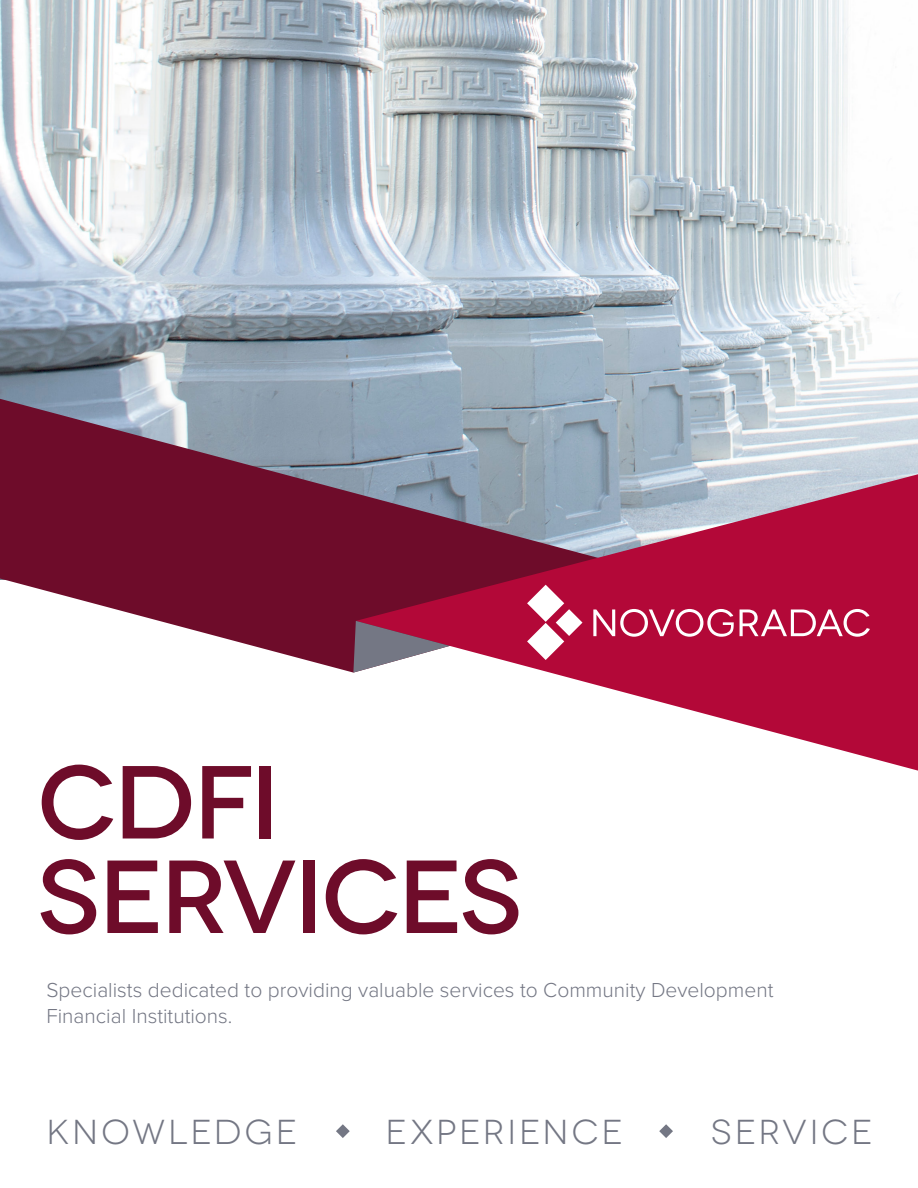
<style>
.page{position:relative;width:918px;height:1188px;background:#fff}
.page>*{position:absolute;margin:0;border:0;box-sizing:border-box;transform-origin:0 0}
.t1{font:500 103.5px/94.5px "Novecentowide";letter-spacing:-.025em;color:#6e0c2a}
.t2{font:34.65px "Novecentowide";letter-spacing:.085em;color:#747784}
.t3{font:300 21px/25.2px "Proxima Nova";color:#747784}
</style>
<div class="page">
<img style="left:0;top:0;width:918px;height:474px">
<svg style="left:0;top:399px;width:685px;height:274px;background:#8e6176"></svg>
<svg style="left:356px;top:474px;width:562px;height:297px;fill:#b30c38"></svg>
<svg style="left:353px;top:621px;width:97px;height:52px"></svg>
<svg style="left:527px;top:585px;width:56px;height:75px"></svg>
<svg style="left:740px;top:609px;width:130px;height:28px"></svg>
<svg style="left:593px;top:609px;width:141px;height:28px"></svg>
<svg style="left:336px;top:1124px;width:14px;height:14px"></svg>
<svg style="left:659px;top:1124px;width:14px;height:14px"></svg>
<h1 class="t1" style="left:37px;top:756px;width:486px">CDFI seRVICES</h1>
<p class="t3" style="left:46px;top:977px;width:729px">Specialists dedicated to providing valuable services to Community Development<br>Financial Institutions.</p>
<h2 class="t2" style="left:46px;top:1112px;width:252px">KNOWLEDGE</h2>
<h2 class="t2" style="left:386px;top:1112px;width:239px">EXPERIENCE</h2>
<h2 class="t2" style="left:711px;top:1112px;width:163px">SERVICE</h2>
</div>
